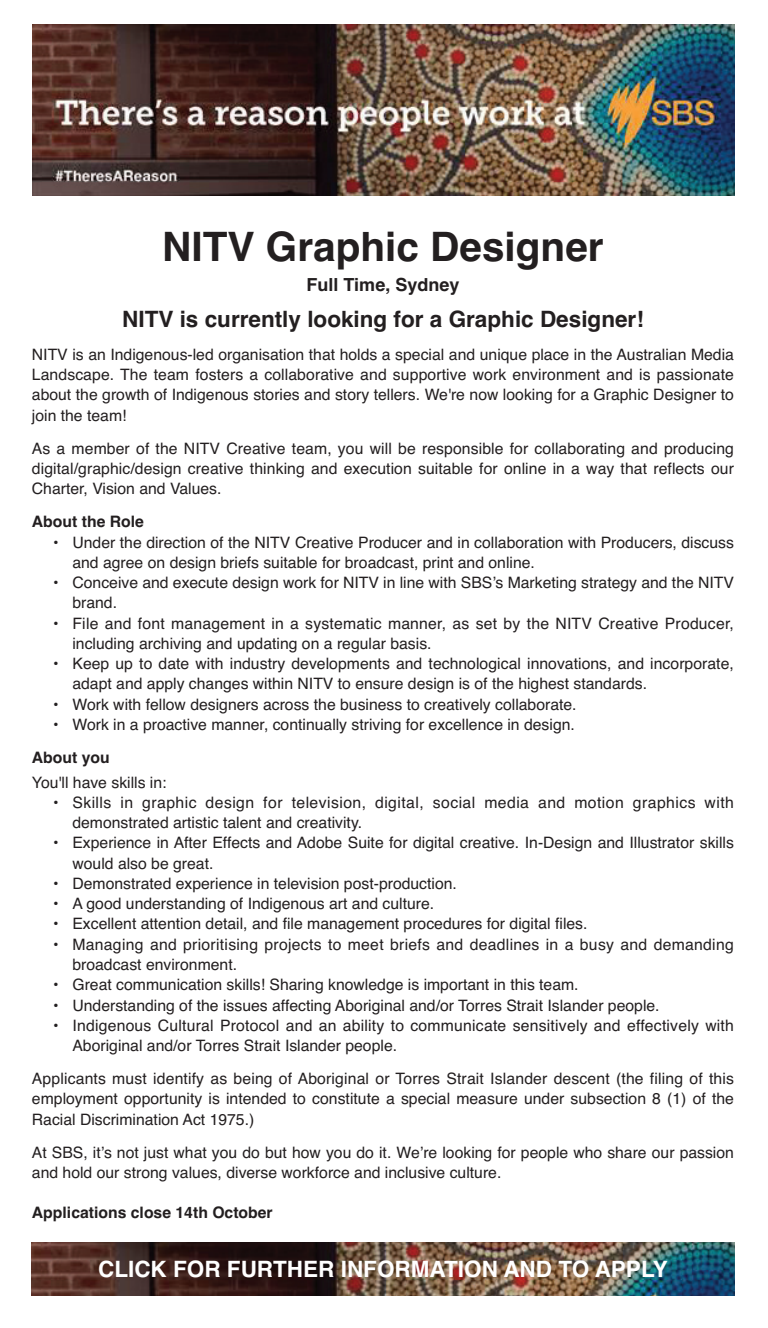
<style>
.page{position:relative;width:768px;height:1328px;background:#fff}
.page>*{position:absolute;margin:0;border:0;box-sizing:border-box;transform-origin:0 0}
.t1{font:700 40.5px "Helvetica";color:#231f20}
.t2{font:700 22.5px "Helvetica";color:#231f20}
.t3{font:700 22.5px "Helvetica";color:#fff}
.t4{font:700 18px "Helvetica";color:#231f20}
.t5{font:15.75px/20.2px "Helvetica";color:#231f20}
.t6{font:15.75px/20.2px "Helvetica";letter-spacing:.03em;color:#231f20}
.t7{font:15.75px/20.2px "Helvetica";letter-spacing:.02em;color:#231f20}
.t8{font:700 15.75px "Helvetica";color:#231f20}
</style>
<div class="page">
<img style="left:32px;top:24px;width:702px;height:172px">
<img style="left:32px;top:1242px;width:702px;height:53px">
<h1 class="t1" style="left:162px;top:231px;width:443px">NITV Graphic Designer</h1>
<p class="t4" style="left:306px;top:278px;width:154px">Full Time, Sydney</p>
<h2 class="t2" style="left:122px;top:311px;width:523px">NITV is currently looking for a Graphic Designer!</h2>
<p class="t5" style="left:32px;top:346px;width:703px;text-align:justify">NITV is an Indigenous-led organisation that holds a special and unique place in the Australian Media Landscape. The team fosters a collaborative and supportive work environment and is passionate about the growth of Indigenous stories and story tellers. We're now looking for a Graphic Designer to join the team!</p>
<p class="t5" style="left:32px;top:439px;width:703px;text-align:justify">As a member of the NITV Creative team, you will be responsible for collaborating and producing digital/graphic/design creative thinking and execution suitable for online in a way that reflects our Charter, Vision and Values.</p>
<p class="t8" style="left:32px;top:516px;width:113px">About the Role</p>
<p class="t5" style="left:72px;top:533px;width:663px;text-indent:-19px">• Under the direction of the NITV Creative Producer and in collaboration with Producers, discuss and agree on design briefs suitable for broadcast, print and online.</p>
<p class="t5" style="left:72px;top:574px;width:663px;text-indent:-19px">• Conceive and execute design work for NITV in line with SBS’s Marketing strategy and the NITV brand.</p>
<p class="t5" style="left:72px;top:614px;width:663px;text-indent:-19px">• File and font management in a systematic manner, as set by the NITV Creative Producer, including archiving and updating on a regular basis.</p>
<p class="t5" style="left:72px;top:655px;width:663px;text-indent:-19px">• Keep up to date with industry developments and technological innovations, and incorporate, adapt and apply changes within NITV to ensure design is of the highest standards.</p>
<p class="t5" style="left:53px;top:695px;width:525px">• Work with fellow designers across the business to creatively collaborate.</p>
<p class="t5" style="left:53px;top:715px;width:523px">• Work in a proactive manner, continually striving for excellence in design.</p>
<p class="t8" style="left:32px;top:751px;width:79px">About you</p>
<p class="t5" style="left:32px;top:773px;width:136px">You'll have skills in:</p>
<p class="t6" style="left:72px;top:793px;width:663px;text-indent:-19px">• Skills in graphic design for television, digital, social media and motion graphics with demonstrated artistic talent and creativity.</p>
<p class="t5" style="left:72px;top:834px;width:663px;text-indent:-19px">• Experience in After Effects and Adobe Suite for digital creative. In-Design and Illustrator skills would also be great.</p>
<p class="t5" style="left:53px;top:874px;width:405px">• Demonstrated experience in television post-production.</p>
<p class="t5" style="left:53px;top:895px;width:382px">• A good understanding of Indigenous art and culture.</p>
<p class="t5" style="left:53px;top:915px;width:535px">• Excellent attention detail, and file management procedures for digital files.</p>
<p class="t7" style="left:72px;top:935px;width:663px;text-indent:-19px">• Managing and prioritising projects to meet briefs and deadlines in a busy and demanding broadcast environment.</p>
<p class="t5" style="left:53px;top:976px;width:527px">• Great communication skills! Sharing knowledge is important in this team.</p>
<p class="t5" style="left:53px;top:996px;width:607px">• Understanding of the issues affecting Aboriginal and/or Torres Strait Islander people.</p>
<p class="t5" style="left:72px;top:1016px;width:663px;text-indent:-19px">• Indigenous Cultural Protocol and an ability to communicate sensitively and effectively with<br>Aboriginal and/or Torres Strait Islander people.</p>
<p class="t5" style="left:32px;top:1069px;width:703px;text-align:justify">Applicants must identify as being of Aboriginal or Torres Strait Islander descent (the filing of this employment opportunity is intended to constitute a special measure under subsection 8 (1) of the Racial Discrimination Act 1975.)</p>
<p class="t5" style="left:32px;top:1143px;width:703px">At SBS, it’s not just what you do but how you do it. We’re looking for people who share our passion and hold our strong values, diverse workforce and inclusive culture.</p>
<p class="t8" style="left:32px;top:1206px;width:242px">Applications close 14th October</p>
<h2 class="t3" style="left:98px;top:1260px;width:571px">CLICK FOR FURTHER INFORMATION AND TO APPLY</h2>
</div>
